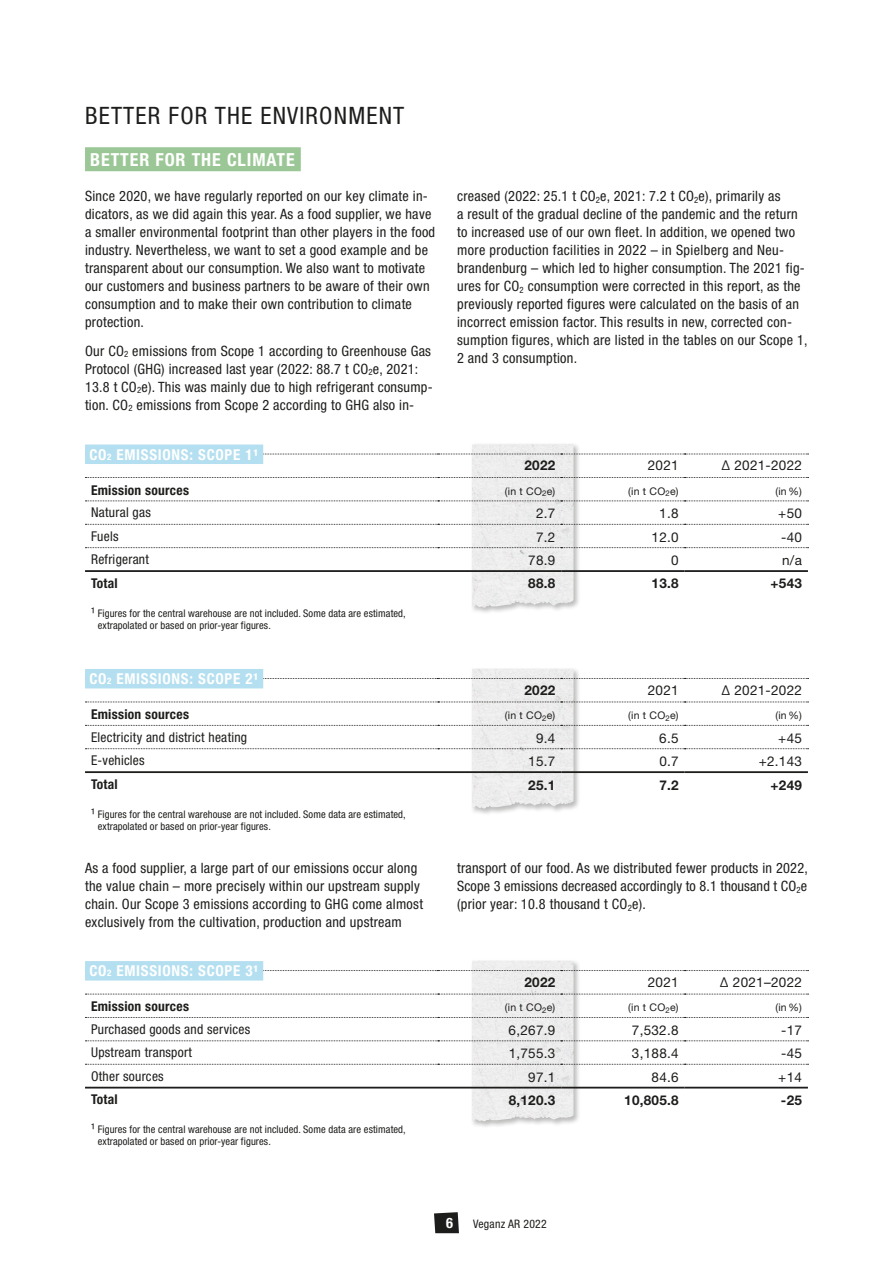
<style>
.page{position:relative;width:893px;height:1263px;background:#fff}
.page>*{position:absolute;margin:0;border:0;box-sizing:border-box;transform-origin:0 0}
.t1{font:condensed 24px "Helvetica Neue LT Std";letter-spacing:.05em;color:#1d1d1b}
.t2{font:700 condensed 18px "Helvetica Neue LT Std";letter-spacing:.05em;color:#fff}
.t3{font:700 condensed 15px "Helvetica Neue LT Std";letter-spacing:.05em;color:#fff}
.t4{font:700 condensed 14.4px "Helvetica Neue LT Std";color:#fff}
.t5{font:condensed 14.25px/18px "Helvetica Neue LT Std";letter-spacing:.02em;color:#1d1d1b}
.t6{font:13.5px "Helvetica Neue LT Std";letter-spacing:.02em;color:#1d1d1b}
.t7{font:condensed 13.5px "Helvetica Neue LT Std";letter-spacing:.02em;color:#1d1d1b}
.t8{font:700 condensed 13.5px "Helvetica Neue LT Std";letter-spacing:.02em;color:#1d1d1b}
.t9{font:700 13.5px "Helvetica Neue LT Std";letter-spacing:.02em;color:#1d1d1b}
.t10{font:condensed 11.7px "Helvetica Neue LT Std";letter-spacing:.02em;color:#1d1d1b}
.t11{font:condensed 10.5px/12px "Helvetica Neue LT Std";letter-spacing:.01em;color:#1d1d1b}
.t12{font:10.5px "Helvetica Neue LT Std";letter-spacing:.02em;color:#1d1d1b}
.s1{font-size:9px}
.s2{font-size:13.5px}
</style>
<div class="page">
<div style="left:85px;top:147px;width:216px;height:24px;background:#9bc796"></div>
<div style="left:470px;top:443px;width:111px;height:172px;background:#1d1d1b;opacity:.3"></div>
<img style="left:472px;top:444px;width:101px;height:164px">
<svg style="left:85px;top:477px;width:723px;height:1px"></svg>
<svg style="left:85px;top:500px;width:723px;height:1px"></svg>
<svg style="left:85px;top:524px;width:723px;height:1px"></svg>
<svg style="left:85px;top:547px;width:723px;height:1px"></svg>
<hr style="left:85px;top:570px;width:353px;height:2px;background:#1d1d1b">
<hr style="left:438px;top:570px;width:123px;height:2px;background:#1d1d1b">
<hr style="left:561px;top:570px;width:124px;height:2px;background:#1d1d1b">
<hr style="left:685px;top:570px;width:123px;height:2px;background:#1d1d1b">
<svg style="left:263px;top:454px;width:545px;height:1px"></svg>
<div style="left:85px;top:444px;width:178px;height:20px;background:#b4dff0"></div>
<div style="left:470px;top:667px;width:111px;height:149px;background:#1d1d1b;opacity:.3"></div>
<img style="left:472px;top:669px;width:101px;height:140px">
<svg style="left:85px;top:702px;width:723px;height:1px"></svg>
<svg style="left:85px;top:725px;width:723px;height:1px"></svg>
<svg style="left:85px;top:748px;width:723px;height:1px"></svg>
<hr style="left:85px;top:771px;width:353px;height:2px;background:#1d1d1b">
<hr style="left:438px;top:771px;width:123px;height:2px;background:#1d1d1b">
<hr style="left:561px;top:771px;width:124px;height:2px;background:#1d1d1b">
<hr style="left:685px;top:771px;width:123px;height:2px;background:#1d1d1b">
<svg style="left:263px;top:678px;width:545px;height:1px"></svg>
<div style="left:85px;top:669px;width:178px;height:19px;background:#b4dff0"></div>
<div style="left:470px;top:959px;width:111px;height:169px;background:#1d1d1b;opacity:.3"></div>
<img style="left:472px;top:961px;width:101px;height:161px">
<svg style="left:85px;top:994px;width:723px;height:1px"></svg>
<svg style="left:85px;top:1017px;width:723px;height:1px"></svg>
<svg style="left:85px;top:1040px;width:723px;height:1px"></svg>
<svg style="left:85px;top:1064px;width:723px;height:1px"></svg>
<hr style="left:85px;top:1087px;width:353px;height:1px;background:#1d1d1b">
<hr style="left:438px;top:1087px;width:123px;height:1px;background:#1d1d1b">
<hr style="left:561px;top:1087px;width:124px;height:1px;background:#1d1d1b">
<hr style="left:685px;top:1087px;width:123px;height:1px;background:#1d1d1b">
<svg style="left:263px;top:970px;width:545px;height:1px"></svg>
<div style="left:85px;top:961px;width:178px;height:19px;background:#b4dff0"></div>
<svg style="left:434px;top:1212px;width:25px;height:21px"></svg>
<h1 class="t1" style="left:85px;top:101px;width:321px">BETTER FOR THE ENVIRONMENT</h1>
<p class="t2" style="left:90px;top:149px;width:206px">BETTER FOR THE CLIMATE</p>
<p class="t5" style="left:85px;top:187px;width:352px">Since 2020, we have regularly reported on our key climate in&shy;dicators, as we did again this year. As a food supplier, we have a smaller environmental footprint than other players in the food industry. Nevertheless, we want to set a good example and be transparent about our consumption. We also want to motivate our customers and business partners to be aware of their own consumption and to make their own contribution to climate protection.</p>
<p class="t5" style="left:85px;top:342px;width:349px">Our CO<sub>2</sub> emissions from Scope 1 according to Greenhouse Gas Protocol (GHG) increased last year (2022: 88.7 t CO<sub>2</sub>e, 2021:<br>13.8 t CO<sub>2</sub>e). This was mainly due to high refrigerant consump&shy;tion. CO<sub>2</sub> emissions from Scope 2 according to GHG also in-</p>
<p class="t3" style="left:89px;top:445px;width:170px">CO<span class="s1">2</span> EMISSIONS: SCOPE 1¹</p>
<p class="t5" style="left:457px;top:187px;width:352px">creased (2022: 25.1 t CO<sub>2</sub>e, 2021: 7.2 t CO<sub>2</sub>e), primarily as<br>a result of the gradual decline of the pandemic and the return to increased use of our own fleet. In addition, we opened two more production facilities in 2022 – in Spielberg and Neu&shy;brandenburg – which led to higher consumption. The 2021 fig&shy;ures for CO<sub>2</sub> consumption were corrected in this report, as the previously reported figures were calculated on the basis of an incorrect emission factor. This results in new, corrected con&shy;sumption figures, which are listed in the tables on our Scope 1, 2 and 3 consumption.</p>
<p class="t9" style="left:524px;top:457px;width:32px">2022</p>
<p class="t6" style="left:648px;top:458px;width:32px">2021</p>
<p class="t6" style="left:721px;top:458px;width:82px">Δ 2021-2022</p>
<p class="t8" style="left:91px;top:482px;width:99px">Emission sources</p>
<p class="t12" style="left:505px;top:485px;width:52px">(in t CO<sub>2</sub>e)</p>
<p class="t12" style="left:628px;top:485px;width:52px">(in t CO<sub>2</sub>e)</p>
<p class="t12" style="left:775px;top:485px;width:28px">(in%)</p>
<p class="t7" style="left:91px;top:505px;width:61px">Natural gas</p>
<p class="t6" style="left:536px;top:505px;width:21px">2.7</p>
<p class="t6" style="left:659px;top:505px;width:21px">1.8</p>
<p class="t6" style="left:778px;top:505px;width:25px">+50</p>
<p class="t7" style="left:91px;top:528px;width:29px">Fuels</p>
<p class="t6" style="left:536px;top:529px;width:21px">7.2</p>
<p class="t6" style="left:652px;top:529px;width:29px">12.0</p>
<p class="t6" style="left:781px;top:529px;width:22px">-40</p>
<p class="t7" style="left:91px;top:551px;width:59px">Refrigerant</p>
<p class="t6" style="left:528px;top:552px;width:29px">78.9</p>
<p class="t6" style="left:671px;top:552px;width:9px">0</p>
<p class="t6" style="left:782px;top:552px;width:21px">n/a</p>
<p class="t8" style="left:91px;top:574px;width:28px">Total</p>
<p class="t9" style="left:528px;top:575px;width:29px">88.8</p>
<p class="t9" style="left:652px;top:575px;width:29px">13.8</p>
<p class="t9" style="left:770px;top:575px;width:33px">+543</p>
<p class="t11" style="left:98px;top:607px;width:309px;text-indent:-7px"><span class="s2">¹</span> Figures for the central warehouse are not included. Some data are estimated, extrapolated or based on prior-year figures.</p>
<p class="t3" style="left:89px;top:669px;width:170px">CO<span class="s1">2</span> EMISSIONS: SCOPE 2¹</p>
<p class="t9" style="left:524px;top:682px;width:32px">2022</p>
<p class="t6" style="left:648px;top:682px;width:32px">2021</p>
<p class="t6" style="left:721px;top:682px;width:82px">Δ 2021-2022</p>
<p class="t8" style="left:91px;top:706px;width:99px">Emission sources</p>
<p class="t12" style="left:505px;top:709px;width:52px">(in t CO<sub>2</sub>e)</p>
<p class="t12" style="left:628px;top:709px;width:52px">(in t CO<sub>2</sub>e)</p>
<p class="t12" style="left:775px;top:709px;width:28px">(in%)</p>
<p class="t7" style="left:91px;top:729px;width:158px">Electricity and district heating</p>
<p class="t6" style="left:536px;top:730px;width:21px">9.4</p>
<p class="t6" style="left:659px;top:730px;width:21px">6.5</p>
<p class="t6" style="left:778px;top:730px;width:25px">+45</p>
<p class="t7" style="left:91px;top:753px;width:55px">E-vehicles</p>
<p class="t6" style="left:528px;top:753px;width:29px">15.7</p>
<p class="t6" style="left:659px;top:753px;width:21px">0.7</p>
<p class="t6" style="left:759px;top:753px;width:45px">+2.143</p>
<p class="t8" style="left:91px;top:776px;width:28px">Total</p>
<p class="t9" style="left:528px;top:776px;width:29px">25.1</p>
<p class="t9" style="left:659px;top:776px;width:21px">7.2</p>
<p class="t9" style="left:770px;top:776px;width:33px">+249</p>
<p class="t11" style="left:98px;top:808px;width:309px;text-indent:-7px"><span class="s2">¹</span> Figures for the central warehouse are not included. Some data are estimated, extrapolated or based on prior-year figures.</p>
<p class="t5" style="left:85px;top:859px;width:339px">As a food supplier, a large part of our emissions occur along the value chain – more precisely within our upstream supply chain. Our Scope 3 emissions according to GHG come almost exclusively from the cultivation, production and upstream</p>
<p class="t5" style="left:457px;top:859px;width:352px;text-align:justify">transport of our food. As we distributed fewer products in 2022, Scope 3 emissions decreased accordingly to 8.1 thousand t CO<sub>2</sub>e (prior year: 10.8 thousand t CO<sub>2</sub>e).</p>
<p class="t3" style="left:89px;top:962px;width:170px">CO<span class="s1">2</span> EMISSIONS: SCOPE 3¹</p>
<p class="t9" style="left:524px;top:974px;width:32px">2022</p>
<p class="t6" style="left:648px;top:974px;width:32px">2021</p>
<p class="t6" style="left:720px;top:974px;width:83px">Δ 2021–2022</p>
<p class="t8" style="left:91px;top:998px;width:99px">Emission sources</p>
<p class="t12" style="left:505px;top:1001px;width:52px">(in t CO<sub>2</sub>e)</p>
<p class="t12" style="left:628px;top:1001px;width:52px">(in t CO<sub>2</sub>e)</p>
<p class="t12" style="left:775px;top:1001px;width:28px">(in%)</p>
<p class="t7" style="left:91px;top:1021px;width:161px">Purchased goods and services</p>
<p class="t6" style="left:509px;top:1022px;width:48px">6,267.9</p>
<p class="t6" style="left:632px;top:1022px;width:48px">7,532.8</p>
<p class="t6" style="left:781px;top:1022px;width:22px">-17</p>
<p class="t7" style="left:91px;top:1045px;width:102px">Upstream transport</p>
<p class="t6" style="left:509px;top:1045px;width:48px">1,755.3</p>
<p class="t6" style="left:632px;top:1045px;width:48px">3,188.4</p>
<p class="t6" style="left:781px;top:1045px;width:22px">-45</p>
<p class="t7" style="left:91px;top:1068px;width:74px">Other sources</p>
<p class="t6" style="left:528px;top:1069px;width:29px">97.1</p>
<p class="t6" style="left:652px;top:1069px;width:29px">84.6</p>
<p class="t6" style="left:778px;top:1069px;width:25px">+14</p>
<p class="t8" style="left:91px;top:1091px;width:28px">Total</p>
<p class="t9" style="left:509px;top:1092px;width:48px">8,120.3</p>
<p class="t9" style="left:624px;top:1092px;width:56px">10,805.8</p>
<p class="t9" style="left:781px;top:1092px;width:23px">-25</p>
<p class="t11" style="left:98px;top:1123px;width:309px;text-indent:-7px"><span class="s2">¹</span> Figures for the central warehouse are not included. Some data are estimated, extrapolated or based on prior-year figures.</p>
<p class="t4" style="left:446px;top:1214px;width:8px">6</p>
<p class="t10" style="left:473px;top:1217px;width:75px">Veganz AR 2022</p>
</div>
